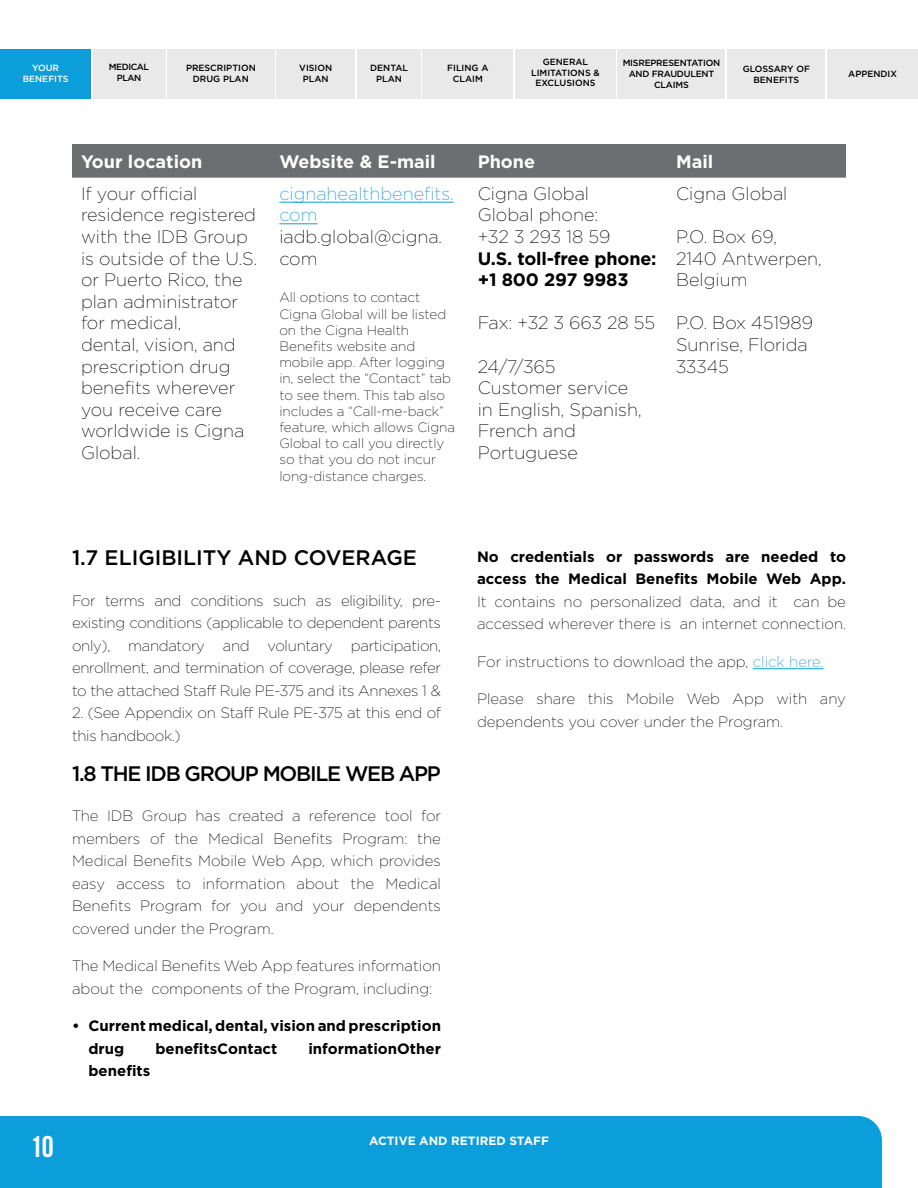
<style>
.page{position:relative;width:918px;height:1188px;background:#fff}
.page>*{position:absolute;margin:0;border:0;box-sizing:border-box;transform-origin:0 0}
.t1{font:700 30px "Bebas Neue";color:#fff}
.t2{font:500 21px "Gotham";letter-spacing:-.045em;color:#000}
.t3{font:500 21px "Gotham";color:#000}
.t4{font:200 18px/21.6px "Gotham";color:#000}
.t5{font:700 18px "Gotham";color:#fff}
.t6{font:700 18px/21.6px "Gotham";letter-spacing:-.01em;color:#000}
.t7{font:200 18px/21.6px "Gotham";color:#0c9eda}
.t8{font:200 15px/22.5px "Gotham";color:#000}
.t9{font:700 15px/22.5px "Gotham";color:#000}
.t10{font:200 15px/22.5px "Gotham";letter-spacing:-.02em;color:#000}
.t11{font:200 13.5px/16.2px "Gotham";color:#000}
.t12{font:700 12px "Gotham";color:#fff}
.t13{font:500 9px/10.8px "Gotham";color:#000;text-align:center}
.t14{font:500 9px/10.8px "Gotham";letter-spacing:-.025em;color:#000;text-align:center}
.t15{font:500 9px/10.8px "Gotham";color:#fff;text-align:center}
.t16{font:500 9px/10.8px "Gotham";letter-spacing:-.05em;color:#000;text-align:center}
.s1{color:#0c9eda}
</style>
<div class="page">
<div style="left:0;top:1116px;width:882px;height:72px;background:#0c9eda"></div>
<div style="left:0;top:49px;width:91px;height:49px;background:#0c9eda"></div>
<div style="left:167px;top:49px;width:108px;height:49px;background:#e9e9ea"></div>
<div style="left:358px;top:49px;width:63px;height:49px;background:#e9e9ea"></div>
<div style="left:93px;top:49px;width:72px;height:49px;background:#e9e9ea"></div>
<div style="left:276px;top:49px;width:79px;height:49px;background:#e9e9ea"></div>
<div style="left:423px;top:49px;width:90px;height:49px;background:#e9e9ea"></div>
<div style="left:728px;top:49px;width:97px;height:49px;background:#e9e9ea"></div>
<div style="left:515px;top:49px;width:101px;height:49px;background:#e9e9ea"></div>
<div style="left:618px;top:49px;width:107px;height:49px;background:#e9e9ea"></div>
<div style="left:827px;top:49px;width:91px;height:49px;background:#e9e9ea"></div>
<div style="left:72px;top:144px;width:774px;height:34px;background:#6d6e71"></div>
<hr style="left:279px;top:202px;width:175px;height:1px;background:#0c9eda">
<hr style="left:279px;top:224px;width:39px;height:1px;background:#0c9eda">
<hr style="left:753px;top:668px;width:71px;height:1px;background:#0c9eda">
<p class="t13" style="left:531px;top:56px;width:70px">GENERAL<br>LIMITATIONS &amp;<br>EXCLUSIONS</p>
<p class="t14" style="left:623px;top:57px;width:99px">MISREPRESENTATION<br>AND FRAUDULENT<br>CLAIMS</p>
<p class="t13" style="left:848px;top:68px;width:50px">APPENDIX</p>
<p class="t16" style="left:109px;top:61px;width:42px">MEDICAL<br>PLAN</p>
<p class="t13" style="left:370px;top:62px;width:39px">DENTAL<br>PLAN</p>
<p class="t13" style="left:743px;top:63px;width:69px">GLOSSARY OF<br>BENEFITS</p>
<p class="t15" style="left:23px;top:62px;width:47px">YOUR<br>BENEFITS</p>
<p class="t13" style="left:186px;top:62px;width:71px">PRESCRIPTION<br>DRUG PLAN</p>
<p class="t13" style="left:299px;top:62px;width:34px">VISION<br>PLAN</p>
<p class="t13" style="left:447px;top:62px;width:43px">FILING A<br>CLAIM</p>
<p class="t5" style="left:81px;top:151px;width:123px">Your location</p>
<p class="t5" style="left:279px;top:151px;width:158px">Website &amp; E-mail</p>
<p class="t5" style="left:478px;top:151px;width:59px">Phone</p>
<p class="t5" style="left:676px;top:151px;width:39px">Mail</p>
<p class="t4" style="left:81px;top:182px;width:178px">If your official residence registered with the IDB Group is outside of the U.S. or Puerto Rico, the plan administrator for medical,<br>dental, vision, and prescription drug benefits wherever you receive care worldwide is Cigna<br>Global.</p>
<p class="t7" style="left:279px;top:182px;width:176px">cignahealthbenefits. com</p>
<p class="t4" style="left:478px;top:182px;width:134px">Cigna Global<br>Global phone: +32 3 293 18 59</p>
<p class="t6" style="left:478px;top:247px;width:180px">U.S. toll-free phone: +1 800 297 9983</p>
<p class="t4" style="left:478px;top:312px;width:179px">Fax: +32 3 663 28 55</p>
<p class="t4" style="left:478px;top:355px;width:165px">24/7/365<br>Customer service in English, Spanish,<br>French and<br>Portuguese</p>
<p class="t4" style="left:676px;top:182px;width:113px">Cigna Global</p>
<p class="t4" style="left:676px;top:226px;width:147px">P.O. Box 69,<br>2140 Antwerpen,<br>Belgium</p>
<p class="t4" style="left:676px;top:312px;width:139px">P.O. Box 451989<br>Sunrise, Florida<br>33345</p>
<p class="t4" style="left:279px;top:226px;width:164px">iadb.global@cigna. com</p>
<p class="t11" style="left:279px;top:289px;width:177px">All options to contact<br>Cigna Global will be listed on the Cigna Health<br>Benefits website and mobile app. After logging in, select the “Contact” tab to see them. This tab also includes a “Call-me-back” feature, which allows Cigna<br>Global to call you directly so that you do not incur long-distance charges.</p>
<h2 class="t3" style="left:72px;top:546px;width:347px">1.7 ELIGIBILITY AND COVERAGE</h2>
<p class="t8" style="left:72px;top:589px;width:371px;text-align:justify">For terms and conditions such as eligibility, pre&shy;existing conditions (applicable to dependent parents only), mandatory and voluntary participation, enrollment, and termination of coverage, please refer to the attached Staff Rule PE-375 and its Annexes 1 &amp;</p>
<p class="t10" style="left:72px;top:701px;width:371px">2. (See Appendix on Staff Rule PE-375 at this end of this handbook.)</p>
<h2 class="t2" style="left:72px;top:762px;width:371px">1.8 THE IDB GROUP MOBILE WEB APP</h2>
<p class="t8" style="left:72px;top:805px;width:371px;text-align:justify">The IDB Group has created a reference tool for members of the Medical Benefits Program: the Medical Benefits Mobile Web App, which provides easy access to information about the Medical Benefits Program for you and your dependents covered under the Program.</p>
<p class="t8" style="left:72px;top:955px;width:371px">The Medical Benefits Web App features information about the components of the Program, including:</p>
<p class="t9" style="left:88px;top:1014px;width:354px;text-indent:-16px">• Current medical, dental, vision and prescription drug</p>
<p class="t9" style="left:155px;top:1037px;width:123px">benefitsContact</p>
<p class="t9" style="left:308px;top:1037px;width:134px">informationOther</p>
<p class="t9" style="left:88px;top:1059px;width:63px">benefits</p>
<p class="t9" style="left:477px;top:545px;width:371px">No credentials or passwords are needed to access the Medical Benefits Mobile Web App.</p>
<p class="t8" style="left:477px;top:590px;width:371px">It contains no personalized data, and it can be accessed wherever there is an internet connection.</p>
<p class="t8" style="left:477px;top:650px;width:348px">For instructions to download the app, <span class="s1">click here.</span></p>
<p class="t8" style="left:477px;top:688px;width:370px">Please share this Mobile Web App with any dependents you cover under the Program.</p>
<h1 class="t1" style="left:30px;top:1130px;width:25px">10</h1>
<p class="t12" style="left:369px;top:1134px;width:181px">ACTIVE AND RETIRED STAFF</p>
</div>
